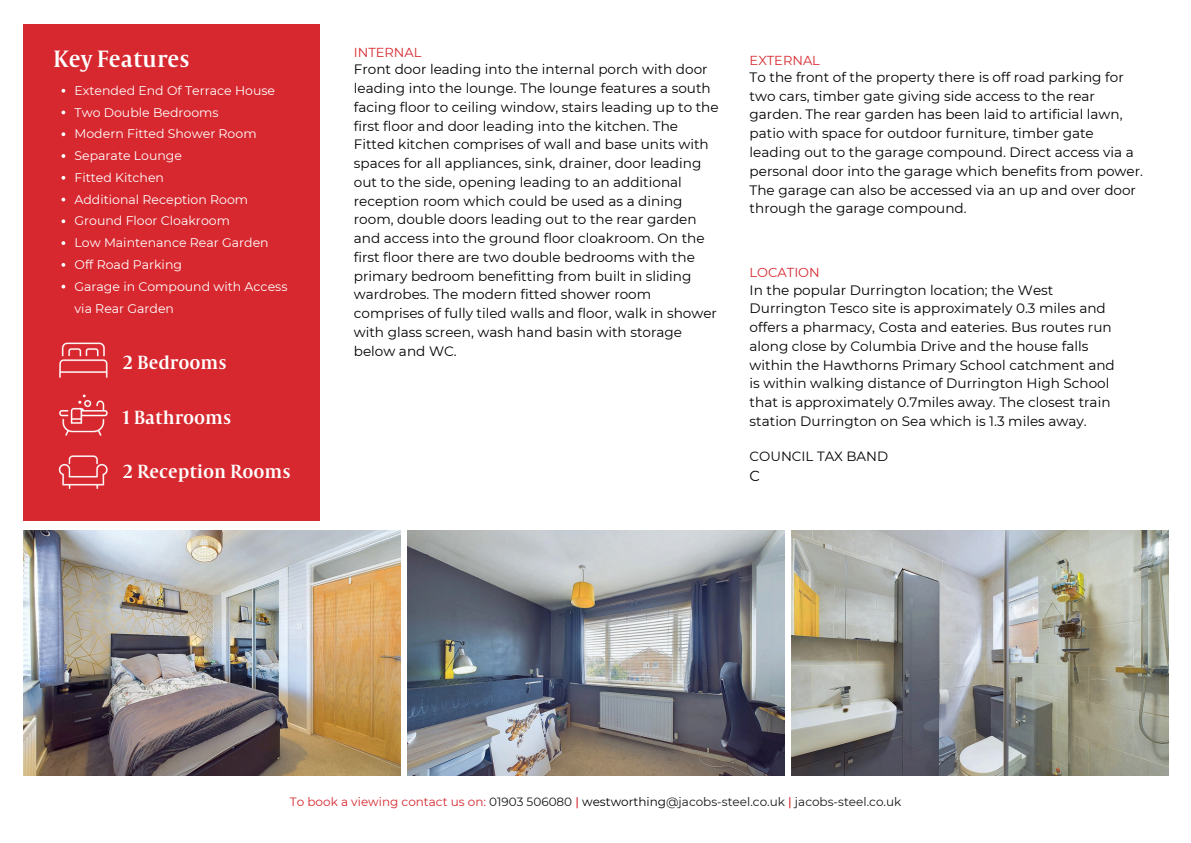
<style>
.page{position:relative;width:1191px;height:843px;background:#fff}
.page>*{position:absolute;margin:0;border:0;box-sizing:border-box;transform-origin:0 0}
.t1{font:26px "Capitolium Road";color:#fff}
.t2{font:21px "Capitolium Road";color:#fff}
.t3{font:14.6px "Montserrat";color:#000}
.t4{font:13.6px/18.8px "Montserrat";color:#000}
.t5{font:13.4px "Montserrat";color:#000}
.t6{font:13px "Montserrat";color:#d7282f}
.t7{font:12.5px/21.8px "Montserrat";color:#fff}
.t8{font:12px "Montserrat";color:#191718}
.s1{color:#d7282f}
.s2{font-weight:500;color:#d7282f}
.s3{color:#000}
</style>
<div class="page">
<img style="left:23px;top:530px;width:377px;height:245px">
<img style="left:407px;top:530px;width:377px;height:245px">
<img style="left:791px;top:530px;width:377px;height:245px">
<div style="left:23px;top:25px;width:297px;height:496px;background:#d7282f"></div>
<img style="left:58px;top:455px;width:50px;height:34px">
<img style="left:59px;top:394px;width:49px;height:42px">
<img style="left:59px;top:342px;width:49px;height:36px">
<svg style="left:61px;top:89px;width:4px;height:4px"></svg>
<svg style="left:61px;top:111px;width:4px;height:3px"></svg>
<svg style="left:61px;top:132px;width:4px;height:4px"></svg>
<svg style="left:61px;top:154px;width:4px;height:4px"></svg>
<svg style="left:61px;top:176px;width:4px;height:4px"></svg>
<svg style="left:61px;top:198px;width:4px;height:3px"></svg>
<svg style="left:61px;top:219px;width:4px;height:4px"></svg>
<svg style="left:61px;top:241px;width:4px;height:4px"></svg>
<svg style="left:61px;top:263px;width:4px;height:4px"></svg>
<svg style="left:61px;top:285px;width:4px;height:3px"></svg>
<p class="t1" style="left:53px;top:50px;width:138px">Key Features</p>
<h3 class="t7" style="left:74px;top:79px;width:202px">Extended End Of Terrace House</h3>
<h3 class="t7" style="left:74px;top:101px;width:145px">Two Double Bedrooms</h3>
<h4 class="t7" style="left:74px;top:123px;width:183px">Modern Fitted Shower Room</h4>
<h4 class="t7" style="left:74px;top:145px;width:109px">Separate Lounge</h4>
<p class="t7" style="left:74px;top:166px;width:91px">Fitted Kitchen</p>
<p class="t7" style="left:74px;top:188px;width:175px">Additional Reception Room</p>
<p class="t7" style="left:74px;top:210px;width:157px">Ground Floor Cloakroom</p>
<p class="t7" style="left:74px;top:232px;width:196px">Low Maintenance Rear Garden</p>
<p class="t7" style="left:74px;top:253px;width:109px">Off Road Parking</p>
<p class="t7" style="left:74px;top:275px;width:214px">Garage in Compound with Access via Rear Garden</p>
<p class="t2" style="left:123px;top:355px;width:105px">2 Bedrooms</p>
<p class="t2" style="left:123px;top:410px;width:110px">1 Bathrooms</p>
<h4 class="t2" style="left:123px;top:464px;width:169px">2 Reception Rooms</h4>
<h2 class="t6" style="left:354px;top:45px;width:69px">INTERNAL</h2>
<p class="t4" style="left:354px;top:60px;width:366px">Front door leading into the internal porch with door leading into the lounge. The lounge features a south facing floor to ceiling window, stairs leading up to the first floor and door leading into the kitchen. The Fitted kitchen comprises of wall and base units with spaces for all appliances, sink, drainer, door leading out to the side, opening leading to an additional reception room which could be used as a dining room, double doors leading out to the rear garden and access into the ground floor cloakroom. On the first floor there are two double bedrooms with the primary bedroom benefitting from built in sliding wardrobes. The modern fitted shower room comprises of fully tiled walls and floor, walk in shower with glass screen, wash hand basin with storage below and WC.</p>
<h2 class="t6" style="left:749px;top:52px;width:72px">EXTERNAL</h2>
<h4 class="t4" style="left:749px;top:68px;width:395px">To the front of the property there is off road parking for two cars, timber gate giving side access to the rear garden. The rear garden has been laid to artificial lawn, patio with space for outdoor furniture, timber gate leading out to the garage compound. Direct access via a personal door into the garage which benefits from power.<br>The garage can also be accessed via an up and over door through the garage compound.</h4>
<h3 class="t6" style="left:749px;top:264px;width:72px">LOCATION</h3>
<h2 class="t4" style="left:749px;top:280px;width:366px">In the popular Durrington location; the West Durrington Tesco site is approximately 0.3 miles and offers a pharmacy, Costa and eateries. Bus routes run along close by Columbia Drive and the house falls within the Hawthorns Primary School catchment and is within walking distance of Durrington High School that is approximately 0.7miles away. The closest train station Durrington on Sea which is 1.3 miles away.</h2>
<h3 class="t5" style="left:749px;top:448px;width:140px">COUNCIL TAX BAND</h3>
<h3 class="t3" style="left:749px;top:467px;width:12px">C</h3>
<p class="t8" style="left:290px;top:794px;width:613px"><span class="s1">To book a viewing contact us on:</span> 01903 506080 <span class="s2">|</span> <span class="s3">westworthing</span>@jacobs-steel.co.uk <span class="s2">|</span> jacobs-steel.co.uk</p>
</div>
